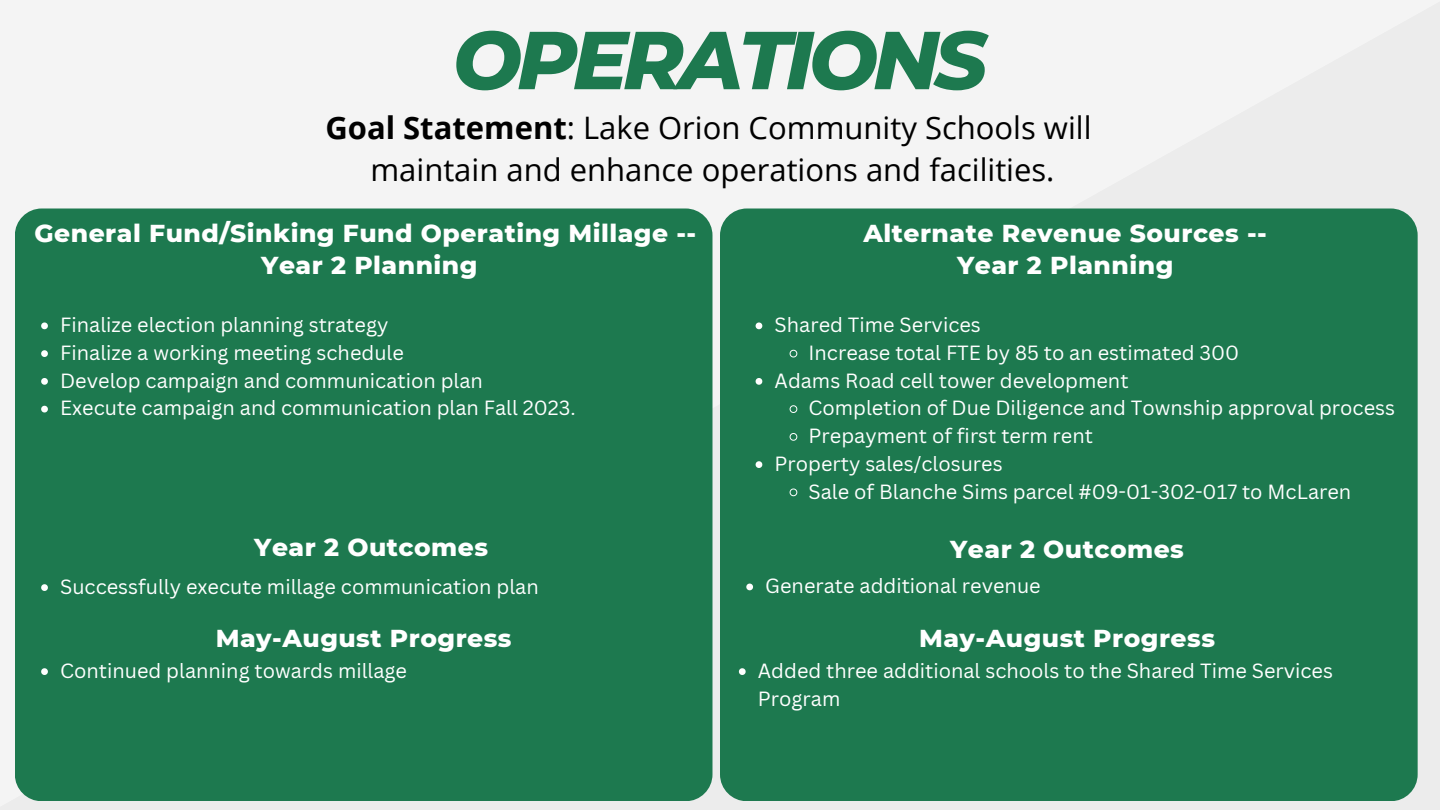
<style>
.page{position:relative;width:1440px;height:810px;background:#f4f4f4}
.page>*{position:absolute;margin:0;border:0;box-sizing:border-box;transform-origin:0 0}
.t1{font:italic 800 82px "Montserrat";letter-spacing:-.06em;color:#1d794f}
.t2{font:31px "Open Sans";color:#000}
.t3{font:800 25px "Montserrat";letter-spacing:.02em;color:#fff}
.t4{font:20px/27.8px "Canva Sans";color:#fff}
.s1{font-weight:700}
</style>
<div class="page">
<div style="left:15px;top:208px;width:698px;height:593px;background:#1d794f;border-radius:27px"></div>
<div style="left:720px;top:208px;width:698px;height:593px;background:#1d794f;border-radius:27px"></div>
<svg style="left:41px;top:322px;width:7px;height:7px"></svg>
<svg style="left:41px;top:350px;width:7px;height:7px"></svg>
<svg style="left:41px;top:378px;width:7px;height:7px"></svg>
<svg style="left:41px;top:406px;width:7px;height:6px"></svg>
<svg style="left:756px;top:322px;width:6px;height:7px"></svg>
<svg style="left:789px;top:349px;width:9px;height:9px"></svg>
<svg style="left:756px;top:378px;width:6px;height:7px"></svg>
<svg style="left:789px;top:405px;width:9px;height:8px"></svg>
<svg style="left:789px;top:433px;width:9px;height:8px"></svg>
<svg style="left:756px;top:461px;width:6px;height:7px"></svg>
<svg style="left:789px;top:488px;width:9px;height:9px"></svg>
<svg style="left:41px;top:584px;width:7px;height:7px"></svg>
<svg style="left:41px;top:668px;width:7px;height:7px"></svg>
<svg style="left:746px;top:584px;width:7px;height:6px"></svg>
<svg style="left:739px;top:668px;width:7px;height:7px"></svg>
<p class="t1" style="left:453px;top:10px;width:536px">OPERATIONS</p>
<p class="t2" style="left:325px;top:106px;width:768px"><span class="s1">Goal Statement</span>: Lake Orion Community Schools will</p>
<p class="t2" style="left:370px;top:148px;width:686px">maintain and enhance operations and facilities.</p>
<p class="t3" style="left:35px;top:218px;width:663px">General Fund/Sinking Fund Operating Millage --</p>
<p class="t3" style="left:261px;top:250px;width:218px">Year 2 Planning</p>
<p class="t3" style="left:863px;top:218px;width:405px">Alternate Revenue Sources --</p>
<p class="t3" style="left:957px;top:250px;width:218px">Year 2 Planning</p>
<p class="t4" style="left:60px;top:311px;width:330px">Finalize election planning strategy</p>
<p class="t4" style="left:60px;top:338px;width:345px">Finalize a working meeting schedule</p>
<p class="t4" style="left:60px;top:366px;width:424px">Develop campaign and communication plan</p>
<p class="t4" style="left:60px;top:394px;width:517px">Execute campaign and communication plan Fall 2023.</p>
<p class="t4" style="left:775px;top:311px;width:208px">Shared Time Services</p>
<p class="t4" style="left:809px;top:338px;width:432px">Increase total FTE by 85 to an estimated 300</p>
<p class="t4" style="left:775px;top:366px;width:355px">Adams Road cell tower development</p>
<p class="t4" style="left:809px;top:394px;width:588px">Completion of Due Diligence and Township approval process</p>
<p class="t4" style="left:809px;top:422px;width:286px">Prepayment of first term rent</p>
<p class="t4" style="left:775px;top:449px;width:230px">Property sales/closures</p>
<p class="t4" style="left:809px;top:477px;width:544px">Sale of Blanche Sims parcel #09-01-302-017 to McLaren</p>
<p class="t3" style="left:254px;top:532px;width:235px">Year 2 Outcomes</p>
<p class="t3" style="left:950px;top:534px;width:235px">Year 2 Outcomes</p>
<p class="t4" style="left:60px;top:572px;width:480px">Successfully execute millage communication plan</p>
<p class="t4" style="left:765px;top:572px;width:277px">Generate additional revenue</p>
<p class="t3" style="left:216px;top:623px;width:297px">May-August Progress</p>
<p class="t3" style="left:919px;top:623px;width:297px">May-August Progress</p>
<p class="t4" style="left:60px;top:656px;width:348px">Continued planning towards millage</p>
<p class="t4" style="left:758px;top:656px;width:577px">Added three additional schools to the Shared Time Services<br>Program</p>
</div>
